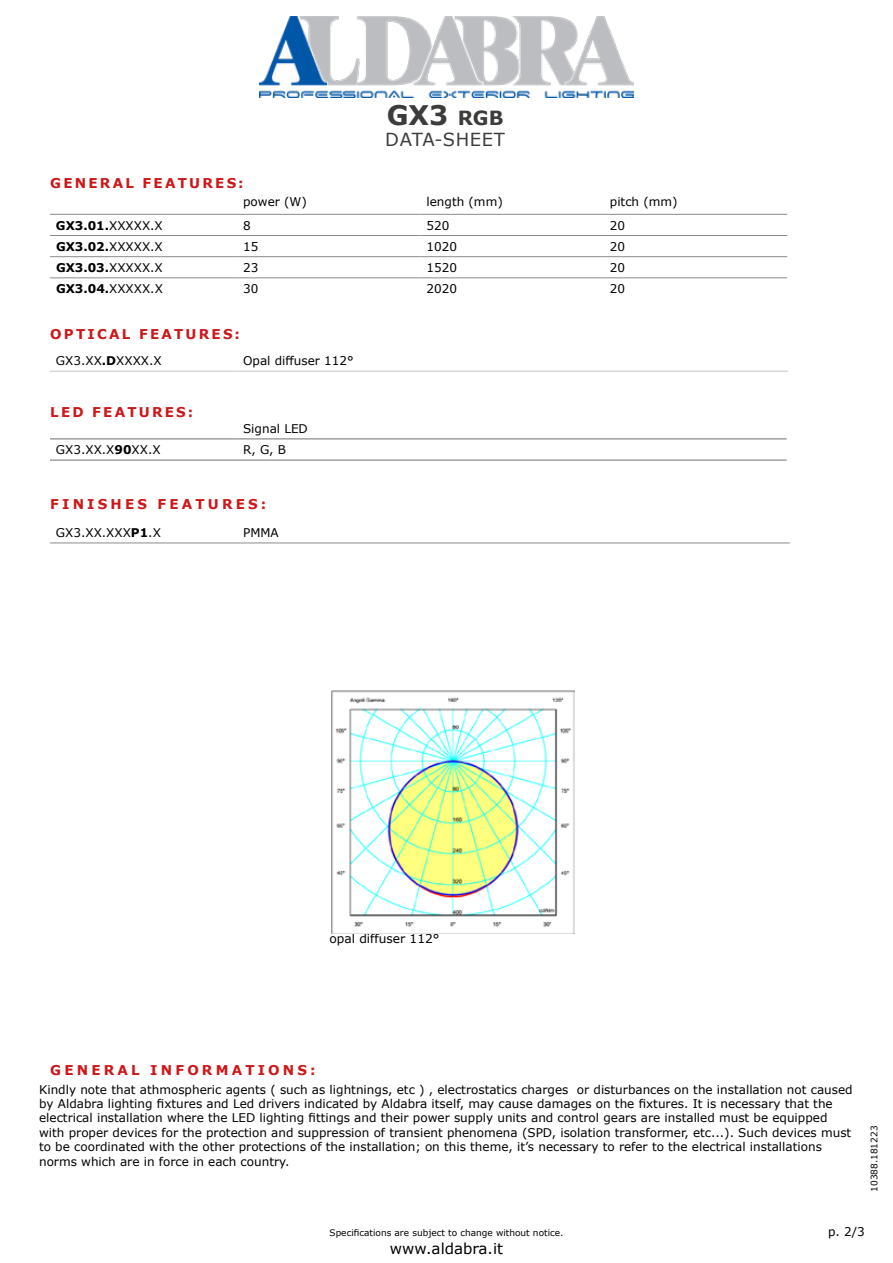
<style>
.page{position:relative;width:893px;height:1263px;background:#fff}
.page>*{position:absolute;margin:0;border:0;box-sizing:border-box;transform-origin:0 0}
.t1{font:700 27px "Verdana";color:#3c3c3b}
.t2{font:18px "Verdana";letter-spacing:.035em;color:#3c3c3b}
.t3{font:15px "Verdana";color:#000}
.t4{font:700 13.5px "Verdana";letter-spacing:.165em;color:#cd1719}
.t5{font:700 13.5px "Verdana";letter-spacing:.235em;color:#cd1719}
.t6{font:12.15px "Verdana";color:#000}
.t7{font:12px/14.4px "Verdana";color:#000}
.t8{font:700 12px "Verdana";color:#000}
.t9{font:9px "Verdana";color:#000}
.s1{font-size:19.5px}
.s2{font-weight:400}
.s3{font-weight:700}
</style>
<div class="page">
<img style="left:259px;top:17px;width:374px;height:80px">
<hr style="left:50px;top:214px;width:187px;height:1px;background:#8b898e">
<hr style="left:237px;top:214px;width:183px;height:1px;background:#8b898e">
<hr style="left:420px;top:214px;width:184px;height:1px;background:#8b898e">
<hr style="left:604px;top:214px;width:183px;height:1px;background:#8b898e">
<hr style="left:50px;top:235px;width:187px;height:1px;background:#8b898e">
<hr style="left:237px;top:235px;width:183px;height:1px;background:#8b898e">
<hr style="left:420px;top:235px;width:184px;height:1px;background:#8b898e">
<hr style="left:604px;top:235px;width:183px;height:1px;background:#8b898e">
<hr style="left:50px;top:256px;width:187px;height:1px;background:#8b898e">
<hr style="left:237px;top:256px;width:183px;height:1px;background:#8b898e">
<hr style="left:420px;top:256px;width:184px;height:1px;background:#8b898e">
<hr style="left:604px;top:256px;width:183px;height:1px;background:#8b898e">
<hr style="left:50px;top:278px;width:187px;height:1px;background:#8b898e">
<hr style="left:237px;top:278px;width:183px;height:1px;background:#8b898e">
<hr style="left:420px;top:278px;width:184px;height:1px;background:#8b898e">
<hr style="left:604px;top:278px;width:183px;height:1px;background:#8b898e">
<hr style="left:50px;top:439px;width:187px;height:1px;background:#706f6f">
<hr style="left:237px;top:439px;width:550px;height:1px;background:#706f6f">
<hr style="left:50px;top:460px;width:187px;height:1px;background:#706f6f">
<hr style="left:237px;top:460px;width:550px;height:1px;background:#706f6f">
<hr style="left:50px;top:371px;width:187px;height:1px;background:#c5c4c6">
<hr style="left:237px;top:371px;width:551px;height:1px;background:#c5c4c6">
<hr style="left:237px;top:543px;width:553px;height:1px;background:#8b898e">
<hr style="left:50px;top:543px;width:187px;height:1px;background:#8b898e">
<img style="left:331px;top:690px;width:243px;height:243px">
<p class="t4" style="left:50px;top:173px;width:195px">GENERAL FEATURES:</p>
<h1 class="t1" style="left:387px;top:96px;width:118px">GX3 <span class="s1">RGB</span></h1>
<h2 class="t2" style="left:385px;top:127px;width:121px">DATA-SHEET</h2>
<p class="t7" style="left:243px;top:194px;width:65px">power (W)</p>
<p class="t7" style="left:426px;top:194px;width:78px">length (mm)</p>
<p class="t7" style="left:610px;top:194px;width:69px">pitch (mm)</p>
<p class="t8" style="left:56px;top:217px;width:108px">GX3.01.<span class="s2">XXXXX.X</span></p>
<p class="t7" style="left:243px;top:218px;width:9px">8</p>
<p class="t7" style="left:426px;top:218px;width:24px">520</p>
<p class="t7" style="left:610px;top:218px;width:17px">20</p>
<p class="t8" style="left:56px;top:238px;width:108px">GX3.02.<span class="s2">XXXXX.X</span></p>
<p class="t7" style="left:243px;top:239px;width:17px">15</p>
<p class="t7" style="left:426px;top:239px;width:32px">1020</p>
<p class="t7" style="left:610px;top:239px;width:17px">20</p>
<p class="t8" style="left:56px;top:259px;width:108px">GX3.03.<span class="s2">XXXXX.X</span></p>
<p class="t7" style="left:243px;top:260px;width:17px">23</p>
<p class="t7" style="left:426px;top:260px;width:32px">1520</p>
<p class="t7" style="left:610px;top:260px;width:17px">20</p>
<p class="t8" style="left:56px;top:280px;width:108px">GX3.04.<span class="s2">XXXXX.X</span></p>
<p class="t7" style="left:243px;top:281px;width:17px">30</p>
<p class="t7" style="left:426px;top:281px;width:32px">2020</p>
<p class="t7" style="left:610px;top:281px;width:17px">20</p>
<p class="t4" style="left:50px;top:324px;width:191px">OPTICAL FEATURES:</p>
<p class="t7" style="left:56px;top:353px;width:107px">GX3.XX<span class="s3">.D</span>XXXX.X</p>
<p class="t7" style="left:243px;top:353px;width:112px">Opal diffuser 112°</p>
<p class="t4" style="left:50px;top:402px;width:145px">LED FEATURES:</p>
<p class="t7" style="left:243px;top:421px;width:66px">Signal LED</p>
<p class="t7" style="left:56px;top:442px;width:106px">GX3.XX.X<span class="s3">90</span>XX.X</p>
<p class="t7" style="left:243px;top:442px;width:45px">R, G, B</p>
<p class="t5" style="left:50px;top:495px;width:217px">FINISHES FEATURES:</p>
<p class="t7" style="left:56px;top:525px;width:106px">GX3.XX.XXX<span class="s3">P1</span>.X</p>
<p class="t7" style="left:243px;top:525px;width:37px">PMMA</p>
<p class="t6" style="left:329px;top:930px;width:112px">opal diffuser 112°</p>
<p class="t5" style="left:50px;top:1061px;width:267px">GENERAL INFORMATIONS:</p>
<p class="t7" style="left:39px;top:1082px;width:815px">Kindly note that athmospheric agents ( such as lightnings, etc ) , electrostatics charges or disturbances on the installation not caused by Aldabra lighting fixtures and Led drivers indicated by Aldabra itself, may cause damages on the fixtures. It is necessary that the electrical installation where the LED lighting fittings and their power supply units and control gears are installed must be equipped with proper devices for the protection and suppression of transient phenomena (SPD, isolation transformer, etc...). Such devices must to be coordinated with the other protections of the installation; on this theme, it’s necessary to refer to the electrical installations norms which are in force in each country.</p>
<p class="t9" style="left:868px;top:1192px;width:68px;rotate:-90deg">10388.181223</p>
<p class="t9" style="left:330px;top:1226px;width:235px">Specifications are subject to change without notice.</p>
<p class="t3" style="left:390px;top:1238px;width:115px">www.aldabra.it</p>
<p class="t7" style="left:828px;top:1224px;width:38px">p. 2/3</p>
</div>
